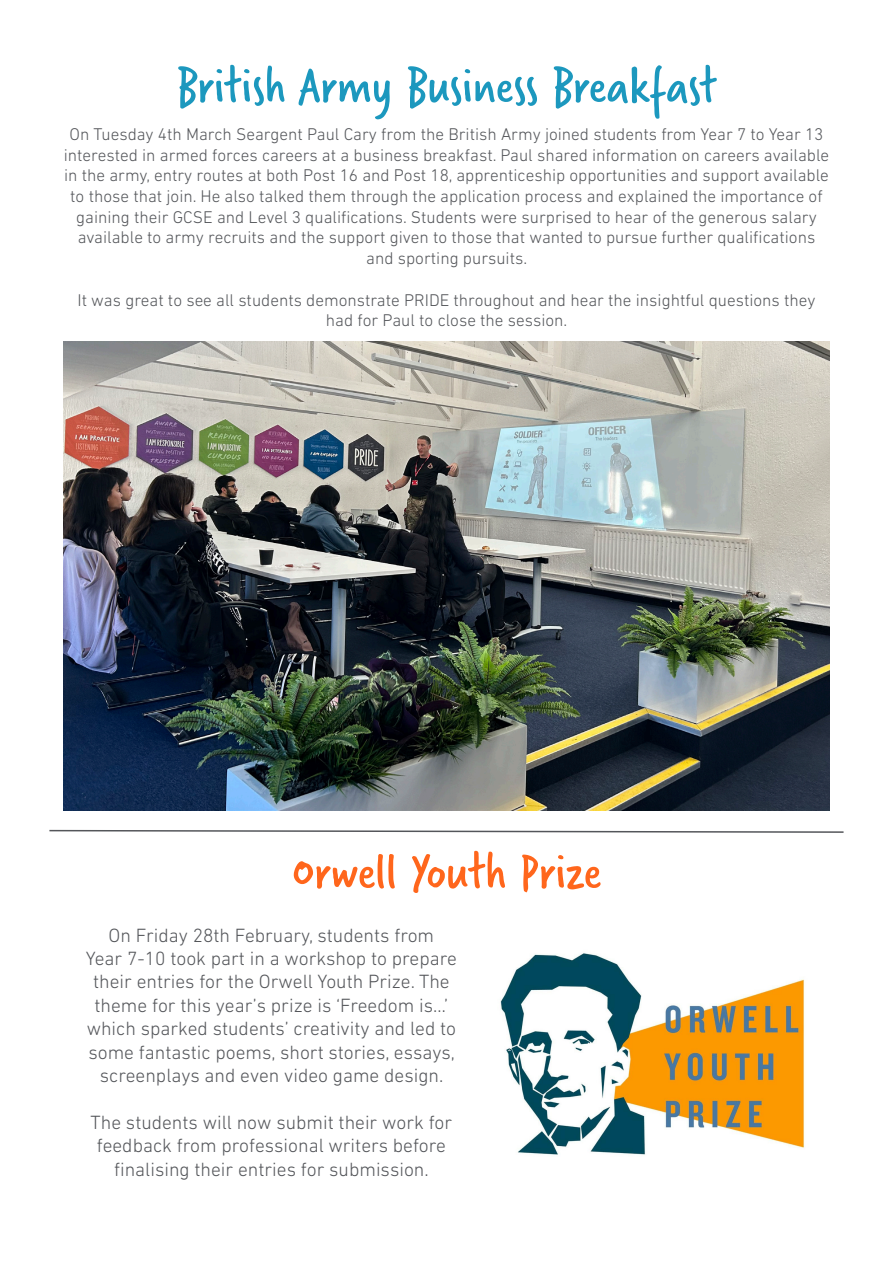
<style>
.page{position:relative;width:893px;height:1263px;background:#fff}
.page>*{position:absolute;margin:0;border:0;box-sizing:border-box;transform-origin:0 0}
.t1{font:54px "Verveine";color:#1c98be}
.t2{font:54px "Verveine";color:#ff661c}
.t3{font:300 19.5px/23.4px "DIN Next LT Pro";color:#54565a;text-align:center}
.t4{font:300 17.25px/20.7px "DIN Next LT Pro";color:#54565a;text-align:center}
</style>
<div class="page">
<svg style="left:49px;top:829px;width:795px;height:4px"></svg>
<img style="left:64px;top:342px;width:765px;height:468px">
<img style="left:500px;top:953px;width:305px;height:202px">
<p class="t1" style="left:176px;top:49px;width:542px">British Army Business Breakfast</p>
<p class="t4" style="left:64px;top:124px;width:767px">On Tuesday 4th March Seargent Paul Cary from the British Army joined students from Year 7 to Year 13 interested in armed forces careers at a business breakfast. Paul shared information on careers available in the army, entry routes at both Post 16 and Post 18, apprenticeship opportunities and support available to those that join. He also talked them through the application process and explained the importance of gaining their GCSE and Level 3 qualifications. Students were surprised to hear of the generous salary available to army recruits and the support given to those that wanted to pursue further qualifications and sporting pursuits.</p>
<p class="t4" style="left:77px;top:289px;width:740px">It was great to see all students demonstrate PRIDE throughout and hear the insightful questions they had for Paul to close the session.</p>
<p class="t2" style="left:292px;top:834px;width:311px">Orwell Youth Prize</p>
<p class="t3" style="left:109px;top:923px;width:327px">On Friday 28th February, students from</p>
<p class="t3" style="left:86px;top:946px;width:372px">Year 7-10 took part in a workshop to prepare</p>
<p class="t3" style="left:87px;top:970px;width:371px">their entries for the Orwell Youth Prize. The theme for this year’s prize is ‘Freedom is…’ which sparked students’ creativity and led to some fantastic poems, short stories, essays, screenplays and even video game design.</p>
<p class="t3" style="left:91px;top:1110px;width:363px">The students will now submit their work for feedback from professional writers before finalising their entries for submission.</p>
</div>
